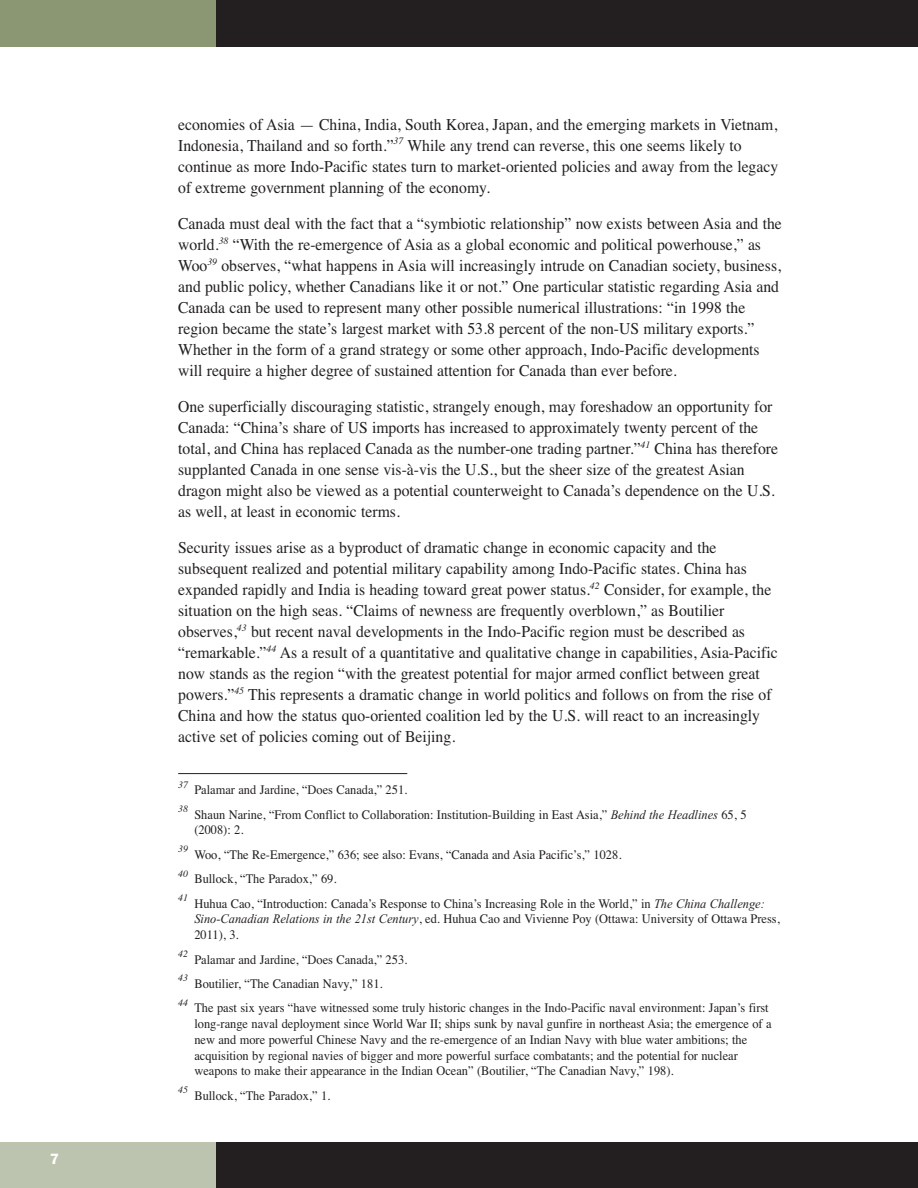
<style>
.page{position:relative;width:918px;height:1188px;background:#fff}
.page>*{position:absolute;margin:0;border:0;box-sizing:border-box;transform-origin:0 0}
.t1{font:16.5px/21px "Times";color:#231f20;scale:.95 1}
.t2{font:600 15px "Franklin Gothic";color:#fff}
.t3{font:13.05px/15.8px "Times";color:#231f20;scale:.95 1}
.t4{font:italic 9.75px "Times";color:#231f20}
.s1{font-family:"Times New Roman";font-style:italic}
</style>
<div class="page">
<hr style="left:178px;top:773px;width:229px;height:1px;background:#231f20">
<div style="left:207px;top:1143px;width:711px;height:45px;background:#231f20"></div>
<div style="left:0;top:1143px;width:216px;height:45px;background:#bcc3ae"></div>
<div style="left:200px;top:0;width:718px;height:47px;background:#231f20"></div>
<div style="left:0;top:0;width:216px;height:47px;background:#8a9772"></div>
<p class="t2" style="left:50px;top:1153px;width:10px">7</p>
<p class="t1" style="left:178px;top:116px;width:633px">economies of Asia — China, India, South Korea, Japan, and the emerging markets in Vietnam, Indonesia, Thailand and so forth.”<sup>37</sup> While any trend can reverse, this one seems likely to continue as more Indo-Pacific states turn to market-oriented policies and away from the legacy of extreme government planning of the economy.</p>
<p class="t1" style="left:178px;top:215px;width:637px">Canada must deal with the fact that a “symbiotic relationship” now exists between Asia and the world.<sup>38</sup> “With the re-emergence of Asia as a global economic and political powerhouse,” as Woo<sup>39</sup> observes, “what happens in Asia will increasingly intrude on Canadian society, business, and public policy, whether Canadians like it or not.” One particular statistic regarding Asia and Canada can be used to represent many other possible numerical illustrations: “in 1998 the region became the state’s largest market with 53.8 percent of the non-US military exports.” Whether in the form of a grand strategy or some other approach, Indo-Pacific developments will require a higher degree of sustained attention for Canada than ever before.</p>
<p class="t1" style="left:178px;top:398px;width:633px">One superficially discouraging statistic, strangely enough, may foreshadow an opportunity for Canada: “China’s share of US imports has increased to approximately twenty percent of the total, and China has replaced Canada as the number-one trading partner.”<sup>41</sup> China has therefore supplanted Canada in one sense vis-à-vis the U.S., but the sheer size of the greatest Asian dragon might also be viewed as a potential counterweight to Canada’s dependence on the U.S. as well, at least in economic terms.</p>
<p class="t1" style="left:178px;top:539px;width:633px">Security issues arise as a byproduct of dramatic change in economic capacity and the subsequent realized and potential military capability among Indo-Pacific states. China has expanded rapidly and India is heading toward great power status.<sup>42</sup> Consider, for example, the situation on the high seas. “Claims of newness are frequently overblown,” as Boutilier observes,<sup>43</sup> but recent naval developments in the Indo-Pacific region must be described as “remarkable.”<sup>44</sup> As a result of a quantitative and qualitative change in capabilities, Asia-Pacific now stands as the region “with the greatest potential for major armed conflict between great powers.”<sup>45</sup> This represents a dramatic change in world politics and follows on from the rise of China and how the status quo-oriented coalition led by the U.S. will react to an increasingly active set of policies coming out of Beijing.</p>
<p class="t4" style="left:178px;top:781px;width:11px">37</p>
<p class="t3" style="left:194px;top:783px;width:226px">Palamar and Jardine, “Does Canada,” 251.</p>
<p class="t4" style="left:178px;top:805px;width:11px">38</p>
<p class="t3" style="left:194px;top:808px;width:583px">Shaun Narine, “From Conflict to Collaboration: Institution-Building in East Asia,” <span class="s1">Behind the Headlines</span> 65, 5 (2008): 2.</p>
<p class="t4" style="left:178px;top:845px;width:11px">39</p>
<p class="t3" style="left:194px;top:848px;width:451px">Woo, “The Re-Emergence,” 636; see also: Evans, “Canada and Asia Pacific’s,” 1028.</p>
<p class="t4" style="left:178px;top:870px;width:11px">40</p>
<p class="t3" style="left:194px;top:872px;width:151px">Bullock, “The Paradox,” 69.</p>
<p class="t4" style="left:178px;top:894px;width:11px">41</p>
<p class="t3" style="left:194px;top:897px;width:618px">Huhua Cao, “Introduction: Canada’s Response to China’s Increasing Role in the World,” in <span class="s1">The China Challenge:<br>Sino-Canadian Relations in the 21st Century</span>, ed. Huhua Cao and Vivienne Poy (Ottawa: University of Ottawa Press,<br>2011), 3.</p>
<p class="t4" style="left:178px;top:950px;width:11px">42</p>
<p class="t3" style="left:194px;top:952px;width:226px">Palamar and Jardine, “Does Canada,” 253.</p>
<p class="t4" style="left:178px;top:974px;width:11px">43</p>
<p class="t3" style="left:194px;top:977px;width:200px">Boutilier, “The Canadian Navy,” 181.</p>
<p class="t4" style="left:178px;top:999px;width:11px">44</p>
<p class="t3" style="left:194px;top:1001px;width:609px">The past six years “have witnessed some truly historic changes in the Indo-Pacific naval environment: Japan’s first long-range naval deployment since World War II; ships sunk by naval gunfire in northeast Asia; the emergence of a new and more powerful Chinese Navy and the re-emergence of an Indian Navy with blue water ambitions; the acquisition by regional navies of bigger and more powerful surface combatants; and the potential for nuclear weapons to make their appearance in the Indian Ocean” (Boutilier, “The Canadian Navy,” 198).</p>
<p class="t4" style="left:178px;top:1086px;width:11px">45</p>
<p class="t3" style="left:194px;top:1089px;width:145px">Bullock, “The Paradox,” 1.</p>
</div>
